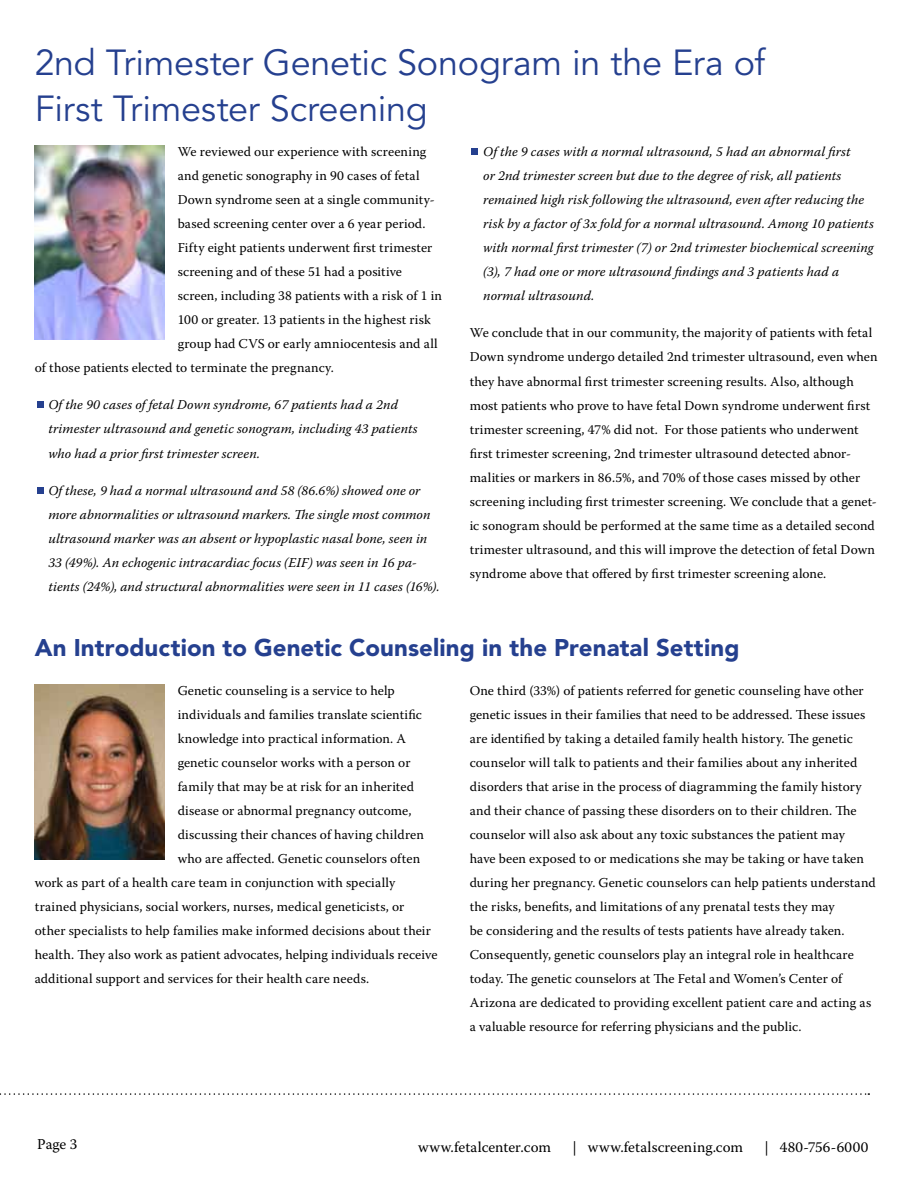
<style>
.page{position:relative;width:918px;height:1187px;background:#fff}
.page>*{position:absolute;margin:0;border:0;box-sizing:border-box;transform-origin:0 0}
.t1{font:36px/45.3px "Avenir";letter-spacing:-.005em;color:#25408f}
.t2{font:900 24px "Avenir";letter-spacing:.005em;color:#25408f}
.t3{font:15px "Warnock Pro";letter-spacing:.005em;color:#000}
.t4{font:13.5px/24px "Warnock Pro";letter-spacing:.01em;color:#000}
.t5{font:italic 13.5px/24px "Warnock Pro";letter-spacing:.005em;color:#000}
</style>
<div class="page">
<hr style="left:0;top:29px;width:1px;height:1064px;background:#e1f4fd">
<svg style="left:0;top:1093px;width:869px;height:1px"></svg>
<img style="left:35px;top:146px;width:129px;height:193px">
<svg style="left:38px;top:487px;width:6px;height:6px"></svg>
<svg style="left:38px;top:401px;width:6px;height:6px"></svg>
<div style="left:472px;top:148px;width:6px;height:7px;background:#25408f"></div>
<img style="left:35px;top:685px;width:129px;height:174px">
<h1 class="t1" style="left:35px;top:41px;width:732px">2nd Trimester Genetic Sonogram in the Era of<br>First Trimester Screening</h1>
<p class="t4" style="left:178px;top:139px;width:250px">We reviewed our experience with screening</p>
<p class="t4" style="left:178px;top:163px;width:243px">and genetic sonography in 90 cases of fetal</p>
<p class="t4" style="left:178px;top:187px;width:259px">Down syndrome seen at a single community-</p>
<p class="t4" style="left:178px;top:211px;width:249px">based screening center over a 6 year period.</p>
<p class="t4" style="left:178px;top:235px;width:256px">Fifty eight patients underwent first trimester</p>
<p class="t4" style="left:178px;top:259px;width:226px">screening and of these 51 had a positive</p>
<p class="t4" style="left:178px;top:283px;width:266px">screen, including 38 patients with a risk of 1 in</p>
<p class="t4" style="left:178px;top:307px;width:255px">100 or greater. 13 patients in the highest risk</p>
<p class="t4" style="left:178px;top:331px;width:262px">group had CVS or early amniocentesis and all</p>
<p class="t4" style="left:35px;top:355px;width:300px">of those patients elected to terminate the pregnancy.</p>
<p class="t5" style="left:48px;top:393px;width:371px">Of the 90 cases of fetal Down syndrome, 67 patients had a 2nd trimester ultrasound and genetic sonogram, including 43 patients who had a prior first trimester screen.</p>
<p class="t5" style="left:48px;top:478px;width:393px">Of these, 9 had a normal ultrasound and 58 (86.6%) showed one or more abnormalities or ultrasound markers. The single most common ultrasound marker was an absent or hypoplastic nasal bone, seen in 33 (49%). An echogenic intracardiac focus (EIF) was seen in 16 pa&shy;tients (24%), and structural abnormalities were seen in 11 cases (16%).</p>
<p class="t5" style="left:483px;top:139px;width:392px">Of the 9 cases with a normal ultrasound, 5 had an abnormal first<br>or 2nd trimester screen but due to the degree of risk, all patients remained high risk following the ultrasound, even after reducing the risk by a factor of 3x fold for a normal ultrasound. Among 10 patients with normal first trimester (7) or 2nd trimester biochemical screening (3), 7 had one or more ultrasound findings and 3 patients had a normal ultrasound.</p>
<p class="t4" style="left:470px;top:321px;width:409px">We conclude that in our community, the majority of patients with fetal Down syndrome undergo detailed 2nd trimester ultrasound, even when they have abnormal first trimester screening results. Also, although most patients who prove to have fetal Down syndrome underwent first trimester screening, 47% did not. For those patients who underwent first trimester screening, 2nd trimester ultrasound detected abnor&shy;malities or markers in 86.5%, and 70% of those cases missed by other screening including first trimester screening. We conclude that a genet&shy;ic sonogram should be performed at the same time as a detailed second trimester ultrasound, and this will improve the detection of fetal Down syndrome above that offered by first trimester screening alone.</p>
<h2 class="t2" style="left:35px;top:633px;width:706px">An Introduction to Genetic Counseling in the Prenatal Setting</h2>
<p class="t4" style="left:178px;top:678px;width:219px">Genetic counseling is a service to help</p>
<p class="t4" style="left:178px;top:702px;width:246px">individuals and families translate scientific</p>
<p class="t4" style="left:178px;top:726px;width:230px">knowledge into practical information. A</p>
<p class="t4" style="left:178px;top:750px;width:234px">genetic counselor works with a person or</p>
<p class="t4" style="left:178px;top:774px;width:238px">family that may be at risk for an inherited</p>
<p class="t4" style="left:178px;top:798px;width:235px">disease or abnormal pregnancy outcome,</p>
<p class="t4" style="left:178px;top:822px;width:248px">discussing their chances of having children</p>
<p class="t4" style="left:178px;top:846px;width:244px">who are affected. Genetic counselors often</p>
<p class="t4" style="left:35px;top:870px;width:362px">work as part of a health care team in conjunction with specially</p>
<p class="t4" style="left:35px;top:894px;width:371px">trained physicians, social workers, nurses, medical geneticists, or</p>
<p class="t4" style="left:35px;top:918px;width:398px">other specialists to help families make informed decisions about their</p>
<p class="t4" style="left:35px;top:942px;width:404px">health. They also work as patient advocates, helping individuals receive</p>
<p class="t4" style="left:35px;top:966px;width:336px">additional support and services for their health care needs.</p>
<p class="t4" style="left:470px;top:678px;width:408px">One third (33%) of patients referred for genetic counseling have other genetic issues in their families that need to be addressed. These issues are identified by taking a detailed family health history. The genetic counselor will talk to patients and their families about any inherited disorders that arise in the process of diagramming the family history and their chance of passing these disorders on to their children. The counselor will also ask about any toxic substances the patient may<br>have been exposed to or medications she may be taking or have taken during her pregnancy. Genetic counselors can help patients understand the risks, benefits, and limitations of any prenatal tests they may<br>be considering and the results of tests patients have already taken.<br>Consequently, genetic counselors play an integral role in healthcare today. The genetic counselors at The Fetal and Women’s Center of Arizona are dedicated to providing excellent patient care and acting as a valuable resource for referring physicians and the public.</p>
<p class="t3" style="left:37px;top:1135px;width:42px">Page 3</p>
<p class="t3" style="left:418px;top:1137px;width:134px">www.fetalcenter.com</p>
<p class="t3" style="left:572px;top:1137px;width:172px">| www.fetalscreening.com</p>
<p class="t3" style="left:764px;top:1137px;width:105px">| 480-756-6000</p>
</div>
